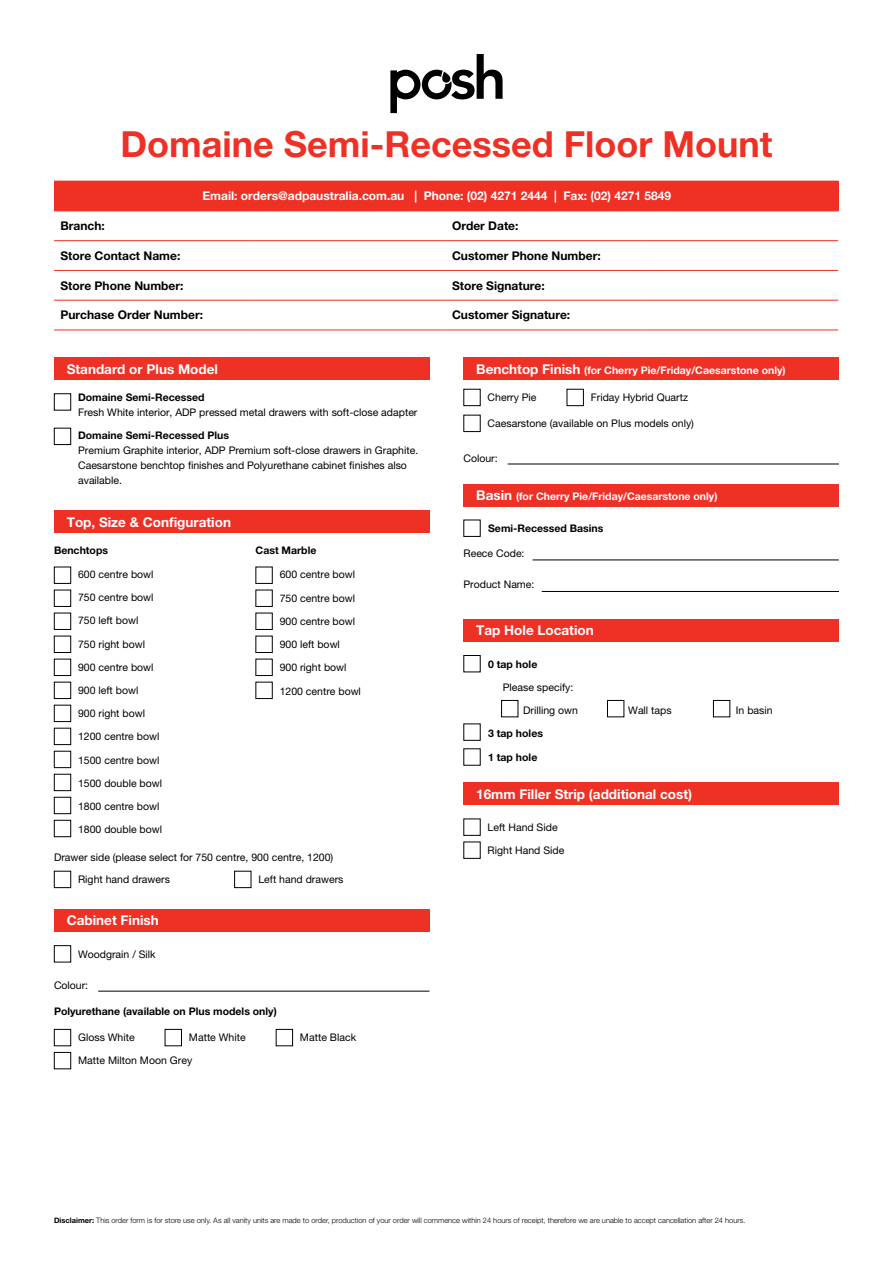
<style>
.page{position:relative;width:893px;height:1263px;background:#fff}
.page>*{position:absolute;margin:0;border:0;box-sizing:border-box;transform-origin:0 0}
.t1{font:700 36px "Helvetica Neue LT Pro";color:#ee3124}
.t2{font:700 13.5px "Helvetica Neue LT Pro";color:#fff}
.t3{font:700 12px "Helvetica Neue LT Pro";color:#000}
.t4{font:700 12px "Helvetica Neue LT Pro";color:#fff}
.t5{font:10.5px/15px "Helvetica Neue LT Pro";color:#000}
.t6{font:700 10.5px "Helvetica Neue LT Pro";color:#000}
.t7{font:700 10.5px "Helvetica Neue LT Pro";color:#fff}
.t8{font:300 7.5px "Helvetica Neue LT Pro";color:#000}
.s1{font-size:13.5px}
.s2{font-weight:700}
</style>
<div class="page">
<svg style="left:390px;top:54px;width:113px;height:59px"></svg>
<div style="left:54px;top:181px;width:784px;height:30px;background:#ee3124"></div>
<svg style="left:54px;top:211px;width:784px;height:1px"></svg>
<svg style="left:54px;top:241px;width:784px;height:89px"></svg>
<hr style="left:54px;top:270px;width:196px;height:1px;background:#ee3124">
<hr style="left:250px;top:270px;width:196px;height:1px;background:#ee3124">
<hr style="left:446px;top:270px;width:196px;height:1px;background:#ee3124">
<hr style="left:642px;top:270px;width:196px;height:1px;background:#ee3124">
<hr style="left:54px;top:300px;width:196px;height:1px;background:#ee3124">
<hr style="left:250px;top:300px;width:196px;height:1px;background:#ee3124">
<hr style="left:446px;top:300px;width:196px;height:1px;background:#ee3124">
<hr style="left:642px;top:300px;width:196px;height:1px;background:#ee3124">
<hr style="left:54px;top:330px;width:196px;height:1px;background:#ee3124">
<hr style="left:250px;top:330px;width:196px;height:1px;background:#ee3124">
<hr style="left:446px;top:330px;width:196px;height:1px;background:#ee3124">
<hr style="left:642px;top:330px;width:196px;height:1px;background:#ee3124">
<hr style="left:54px;top:240px;width:196px;height:1px;background:#ee3124">
<hr style="left:250px;top:240px;width:196px;height:1px;background:#ee3124">
<hr style="left:446px;top:240px;width:196px;height:1px;background:#ee3124">
<hr style="left:642px;top:240px;width:196px;height:1px;background:#ee3124">
<div style="left:54px;top:358px;width:375px;height:22px;background:#ee3124"></div>
<div style="left:54px;top:393px;width:17px;height:17px;border:1px solid #000"></div>
<div style="left:54px;top:428px;width:17px;height:17px;border:1px solid #000"></div>
<div style="left:463px;top:484px;width:376px;height:22px;background:#ee3124"></div>
<hr style="left:533px;top:560px;width:306px;height:1px;background:#000">
<hr style="left:542px;top:591px;width:297px;height:1px;background:#000">
<div style="left:501px;top:700px;width:17px;height:17px;border:1px solid #000"></div>
<div style="left:607px;top:700px;width:17px;height:17px;border:1px solid #000"></div>
<div style="left:713px;top:700px;width:17px;height:17px;border:1px solid #000"></div>
<div style="left:463px;top:619px;width:376px;height:23px;background:#ee3124"></div>
<div style="left:54px;top:511px;width:375px;height:22px;background:#ee3124"></div>
<div style="left:54px;top:871px;width:17px;height:17px;border:1px solid #000"></div>
<div style="left:234px;top:871px;width:17px;height:17px;border:1px solid #000"></div>
<div style="left:256px;top:567px;width:17px;height:17px;border:1px solid #000"></div>
<div style="left:256px;top:590px;width:17px;height:17px;border:1px solid #000"></div>
<div style="left:256px;top:613px;width:17px;height:17px;border:1px solid #000"></div>
<div style="left:256px;top:682px;width:17px;height:17px;border:1px solid #000"></div>
<div style="left:256px;top:636px;width:17px;height:17px;border:1px solid #000"></div>
<div style="left:256px;top:659px;width:17px;height:17px;border:1px solid #000"></div>
<div style="left:54px;top:567px;width:17px;height:17px;border:1px solid #000"></div>
<div style="left:54px;top:590px;width:17px;height:17px;border:1px solid #000"></div>
<div style="left:54px;top:613px;width:17px;height:17px;border:1px solid #000"></div>
<div style="left:54px;top:682px;width:17px;height:17px;border:1px solid #000"></div>
<div style="left:54px;top:797px;width:17px;height:17px;border:1px solid #000"></div>
<div style="left:54px;top:636px;width:17px;height:17px;border:1px solid #000"></div>
<div style="left:54px;top:705px;width:17px;height:17px;border:1px solid #000"></div>
<div style="left:54px;top:820px;width:17px;height:17px;border:1px solid #000"></div>
<div style="left:54px;top:659px;width:17px;height:17px;border:1px solid #000"></div>
<div style="left:54px;top:728px;width:17px;height:17px;border:1px solid #000"></div>
<div style="left:54px;top:751px;width:17px;height:17px;border:1px solid #000"></div>
<div style="left:54px;top:774px;width:17px;height:17px;border:1px solid #000"></div>
<div style="left:463px;top:783px;width:376px;height:22px;background:#ee3124"></div>
<div style="left:54px;top:909px;width:375px;height:23px;background:#ee3124"></div>
<div style="left:54px;top:1029px;width:17px;height:17px;border:1px solid #000"></div>
<div style="left:54px;top:1052px;width:17px;height:17px;border:1px solid #000"></div>
<div style="left:165px;top:1029px;width:17px;height:17px;border:1px solid #000"></div>
<div style="left:276px;top:1029px;width:17px;height:17px;border:1px solid #000"></div>
<hr style="left:98px;top:991px;width:331px;height:1px;background:#000">
<div style="left:54px;top:945px;width:17px;height:17px;border:1px solid #000"></div>
<div style="left:463px;top:358px;width:376px;height:22px;background:#ee3124"></div>
<div style="left:567px;top:389px;width:17px;height:17px;border:1px solid #000"></div>
<hr style="left:508px;top:464px;width:331px;height:1px;background:#000">
<h1 class="t1" style="left:121px;top:122px;width:653px">Domaine Semi-Recessed Floor Mount</h1>
<p class="t4" style="left:202px;top:189px;width:470px">Email: orders@adpaustralia.com.au | Phone: (02) 4271 2444 | Fax: (02) 4271 5849</p>
<p class="t3" style="left:60px;top:218px;width:46px">Branch:</p>
<p class="t3" style="left:452px;top:218px;width:68px">Order Date:</p>
<p class="t3" style="left:60px;top:248px;width:122px">Store Contact Name:</p>
<p class="t3" style="left:452px;top:248px;width:150px">Customer Phone Number:</p>
<p class="t3" style="left:60px;top:278px;width:125px">Store Phone Number:</p>
<p class="t3" style="left:452px;top:278px;width:94px">Store Signature:</p>
<p class="t3" style="left:60px;top:308px;width:144px">Purchase Order Number:</p>
<p class="t3" style="left:452px;top:308px;width:120px">Customer Signature:</p>
<p class="t2" style="left:67px;top:360px;width:153px">Standard or Plus Model</p>
<p class="t6" style="left:78px;top:391px;width:128px">Domaine Semi-Recessed</p>
<p class="t5" style="left:78px;top:405px;width:341px">Fresh White interior, ADP pressed metal drawers with soft-close adapter</p>
<p class="t6" style="left:78px;top:429px;width:152px">Domaine Semi-Recessed Plus</p>
<p class="t5" style="left:78px;top:443px;width:342px">Premium Graphite interior, ADP Premium soft-close drawers in Graphite.<br>Caesarstone benchtop finishes and Polyurethane cabinet finishes also available.</p>
<p class="t2" style="left:67px;top:513px;width:166px">Top, Size &amp; Configuration</p>
<p class="t6" style="left:54px;top:544px;width:56px">Benchtops</p>
<p class="t5" style="left:78px;top:566px;width:77px">600 centre bowl</p>
<p class="t5" style="left:78px;top:590px;width:77px">750 centre bowl</p>
<p class="t5" style="left:78px;top:613px;width:62px">750 left bowl</p>
<p class="t5" style="left:78px;top:636px;width:68px">750 right bowl</p>
<p class="t5" style="left:78px;top:659px;width:77px">900 centre bowl</p>
<p class="t5" style="left:78px;top:683px;width:62px">900 left bowl</p>
<p class="t5" style="left:78px;top:706px;width:68px">900 right bowl</p>
<p class="t5" style="left:78px;top:729px;width:83px">1200 centre bowl</p>
<p class="t5" style="left:78px;top:752px;width:83px">1500 centre bowl</p>
<p class="t5" style="left:78px;top:775px;width:86px">1500 double bowl</p>
<p class="t5" style="left:78px;top:799px;width:83px">1800 centre bowl</p>
<p class="t5" style="left:78px;top:822px;width:86px">1800 double bowl</p>
<p class="t6" style="left:256px;top:544px;width:62px">Cast Marble</p>
<p class="t5" style="left:280px;top:567px;width:77px">600 centre bowl</p>
<p class="t5" style="left:280px;top:590px;width:77px">750 centre bowl</p>
<p class="t5" style="left:280px;top:613px;width:77px">900 centre bowl</p>
<p class="t5" style="left:280px;top:637px;width:62px">900 left bowl</p>
<p class="t5" style="left:280px;top:660px;width:68px">900 right bowl</p>
<p class="t5" style="left:280px;top:683px;width:83px">1200 centre bowl</p>
<p class="t5" style="left:78px;top:846px;width:257px;line-height:22.4px;text-indent:-24px">Drawer side (please select for 750 centre, 900 centre, 1200)<br>Right hand drawers</p>
<p class="t5" style="left:258px;top:872px;width:86px">Left hand drawers</p>
<p class="t2" style="left:67px;top:912px;width:93px">Cabinet Finish</p>
<p class="t5" style="left:78px;top:946px;width:79px">Woodgrain / Silk</p>
<p class="t5" style="left:54px;top:977px;width:36px">Colour:</p>
<p class="t6" style="left:54px;top:1005px;width:224px">Polyurethane (available on Plus models only)</p>
<p class="t5" style="left:78px;top:1026px;width:116px;line-height:23.1px">Gloss White<br>Matte Milton Moon Grey</p>
<p class="t5" style="left:189px;top:1030px;width:58px">Matte White</p>
<p class="t5" style="left:300px;top:1030px;width:58px">Matte Black</p>
<p class="t7" style="left:476px;top:363px;width:311px"><span class="s1">Benchtop Finish</span> (for Cherry Pie/Friday/Caesarstone only)</p>
<p class="t5" style="left:488px;top:390px;width:50px">Cherry Pie</p>
<p class="t5" style="left:591px;top:390px;width:99px">Friday Hybrid Quartz</p>
<p class="t5" style="left:488px;top:416px;width:208px">Caesarstone (available on Plus models only)</p>
<p class="t5" style="left:463px;top:450px;width:36px">Colour:</p>
<p class="t7" style="left:476px;top:490px;width:243px"><span class="s1">Basin</span> (for Cherry Pie/Friday/Caesarstone only)</p>
<p class="t6" style="left:488px;top:522px;width:117px">Semi-Recessed Basins</p>
<p class="t5" style="left:463px;top:545px;width:63px">Reece Code:</p>
<p class="t5" style="left:463px;top:577px;width:72px">Product Name:</p>
<p class="t2" style="left:476px;top:622px;width:119px">Tap Hole Location</p>
<p class="t6" style="left:488px;top:657px;width:51px">0 tap hole</p>
<p class="t5" style="left:503px;top:679px;width:72px">Please specify:</p>
<p class="t5" style="left:523px;top:703px;width:56px">Drilling own</p>
<p class="t5" style="left:628px;top:703px;width:45px">Wall taps</p>
<p class="t5" style="left:736px;top:703px;width:38px">In basin</p>
<p class="t6" style="left:488px;top:727px;width:56px">3 tap holes</p>
<p class="t6" style="left:488px;top:750px;width:51px">1 tap hole</p>
<p class="t2" style="left:476px;top:785px;width:217px">16mm Filler Strip (additional cost)</p>
<p class="t5" style="left:488px;top:815px;width:78px;line-height:23.1px">Left Hand Side<br>Right Hand Side</p>
<p class="t8" style="left:54px;top:1215px;width:693px"><span class="s2">Disclaimer:</span> This order form is for store use only. As all vanity units are made to order, production of your order will commence within 24 hours of receipt, therefore we are unable to accept cancellation after 24 hours.</p>
</div>
